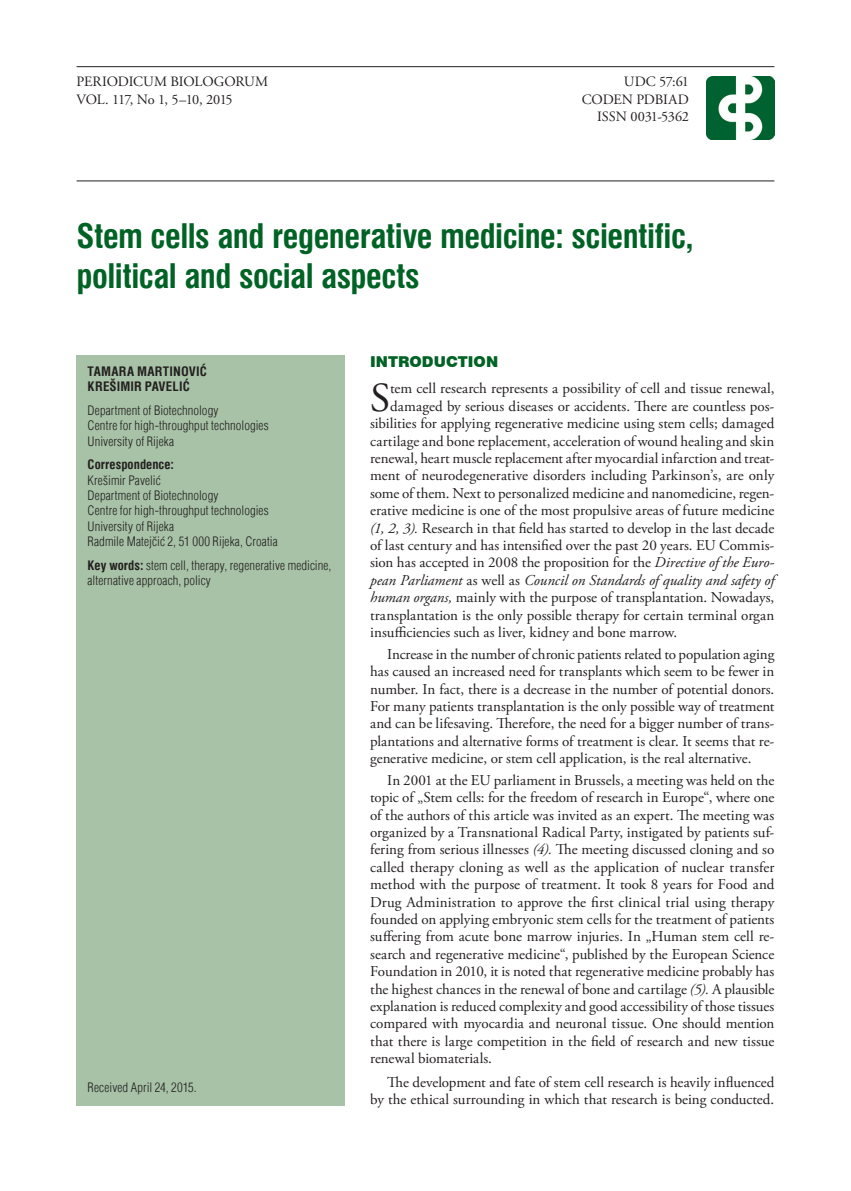
<style>
.page{position:relative;width:851px;height:1191px;background:#fff}
.page>*{position:absolute;margin:0;border:0;box-sizing:border-box;transform-origin:0 0}
.t1{font:41.25px "Adobe Garamond Pro";color:#231f20}
.t2{font:700 condensed 33px/39.6px "Swiss 721 BT";letter-spacing:-.015em;color:#006224}
.t3{font:15px/17.4px "Adobe Garamond Pro";color:#231f20;text-align:justify}
.t4{font:italic 15px "Adobe Garamond Pro";color:#231f20}
.t5{font:900 15px "Swiss 721 BT";color:#006224}
.t6{font:14.25px/17.4px "Adobe Garamond Pro";letter-spacing:-.02em;color:#231f20;text-align:right}
.t7{font:14.25px "Adobe Garamond Pro";letter-spacing:-.05em;color:#231f20}
.t8{font:12.75px/15.3px "Helvetica Condensed Light HR Normal";letter-spacing:.01em;color:#231f20}
.t9{font:700 condensed 12.75px/15.3px "Helvetica";letter-spacing:.01em;color:#231f20}
.t10{font:700 condensed 12.75px "Swiss 721 BT";letter-spacing:.005em;color:#231f20}
.s1{font-family:"Swiss 721 BT";font-weight:700;font-stretch:condensed}
.s2{font-style:italic}
.s3{font-style:normal}
</style>
<div class="page">
<img style="left:706px;top:76px;width:68px;height:64px">
<hr style="left:77px;top:66px;width:697px;height:1px;background:#231f20">
<hr style="left:77px;top:180px;width:697px;height:1px;background:#231f20">
<div style="left:77px;top:355px;width:267px;height:751px;background:#a7c2a6"></div>
<p class="t6" style="left:77px;top:73px;width:193px">PERIODICUM BIOLOGORUM</p>
<p class="t6" style="left:623px;top:73px;width:67px">UDC 57:61</p>
<p class="t7" style="left:77px;top:90px;width:158px">VOL. 117, No 1, 5–10, 2015</p>
<p class="t6" style="left:581px;top:91px;width:109px">CODEN PDBIAD<br>ISSN 0031-5362</p>
<h2 class="t2" style="left:77px;top:216px;width:618px">Stem cells and regenerative medicine: scientific, political and social aspects</h2>
<p class="t9" style="left:88px;top:363px;width:121px">TAMARA MARTINOVIĆ<br>KREŠIMIR PAVELIĆ</p>
<p class="t8" style="left:88px;top:402px;width:182px">Department of Biotechnology<br>Centre for high-throughput technologies<br>University of Rijeka</p>
<p class="t10" style="left:88px;top:457px;width:88px">Correspondence:</p>
<p class="t8" style="left:88px;top:472px;width:191px">Kre{imir Paveli}<br>Department of Biotechnology<br>Centre for high-throughput technologies<br>University of Rijeka<br>Radmile Matej~i} 2, 51 000 Rijeka, Croatia</p>
<p class="t8" style="left:88px;top:557px;width:245px"><span class="s1">Key words:</span> stem cell, therapy, regenerative medicine, alternative approach, policy</p>
<p class="t8" style="left:88px;top:1079px;width:111px">Received April 24, 2015.</p>
<p class="t5" style="left:370px;top:353px;width:129px">INTRODUCTION</p>
<h1 class="t1" style="left:370px;top:373px;width:22px">S</h1>
<p class="t3" style="left:390px;top:380px;width:386px">tem cell research represents a possibility of cell and tissue renewal,</p>
<p class="t3" style="left:390px;top:398px;width:386px">damaged by serious diseases or accidents. There are countless pos-</p>
<p class="t3" style="left:370px;top:415px;width:405px">sibilities for applying regenerative medicine using stem cells; damaged</p>
<p class="t3" style="left:370px;top:432px;width:405px">cartilage and bone replacement, acceleration of wound healing and skin</p>
<p class="t3" style="left:370px;top:450px;width:405px">renewal, heart muscle replacement after myocardial infarction and treat-</p>
<p class="t3" style="left:370px;top:467px;width:405px">ment of neurodegenerative disorders including Parkinson’s, are only</p>
<p class="t3" style="left:370px;top:485px;width:405px">some of them. Next to personalized medicine and nanomedicine, regen-</p>
<p class="t3" style="left:370px;top:502px;width:405px">erative medicine is one of the most propulsive areas of future medicine</p>
<p class="t3" style="left:370px;top:519px;width:405px"><span class="s2">(1, 2, 3).</span> Research in that field has started to develop in the last decade</p>
<p class="t3" style="left:370px;top:537px;width:405px">of last century and has intensified over the past 20 years. EU Commis-</p>
<p class="t3" style="left:370px;top:554px;width:405px">sion has accepted in 2008 the proposition for the <span class="s2">Directive of the Euro-</span></p>
<p class="t4" style="left:370px;top:571px;width:405px">pean Parliament <span class="s3">as well as</span> Council on Standards of quality and safety of</p>
<p class="t3" style="left:370px;top:589px;width:405px"><span class="s2">human organs,</span> mainly with the purpose of transplantation. Nowadays,</p>
<p class="t3" style="left:370px;top:606px;width:405px">transplantation is the only possible therapy for certain terminal organ</p>
<p class="t3" style="left:370px;top:624px;width:308px">insufficiencies such as liver, kidney and bone marrow.</p>
<p class="t3" style="left:370px;top:646px;width:405px;text-indent:17px">Increase in the number of chronic patients related to population aging has caused an increased need for transplants which seem to be fewer in number. In fact, there is a decrease in the number of potential donors.<br>For many patients transplantation is the only possible way of treatment and can be lifesaving. Therefore, the need for a bigger number of trans&shy;plantations and alternative forms of treatment is clear. It seems that re&shy;generative medicine, or stem cell application, is the real alternative.</p>
<p class="t3" style="left:370px;top:772px;width:405px;text-indent:17px">In 2001 at the EU parliament in Brussels, a meeting was held on the topic of „Stem cells: for the freedom of research in Europe“, where one of the authors of this article was invited as an expert. The meeting was organized by a Transnational Radical Party, instigated by patients suf&shy;fering from serious illnesses <span class="s2">(4).</span> The meeting discussed cloning and so called therapy cloning as well as the application of nuclear transfer method with the purpose of treatment. It took 8 years for Food and Drug Administration to approve the first clinical trial using therapy founded on applying embryonic stem cells for the treatment of patients suffering from acute bone marrow injuries. In „Human stem cell re&shy;search and regenerative medicine“, published by the European Science Foundation in 2010, it is noted that regenerative medicine probably has the highest chances in the renewal of bone and cartilage <span class="s2">(5).</span> A plausible explanation is reduced complexity and good accessibility of those tissues compared with myocardia and neuronal tissue. One should mention that there is large competition in the field of research and new tissue renewal biomaterials.</p>
<p class="t3" style="left:370px;top:1074px;width:405px;text-align:right">The development and fate of stem cell research is heavily influenced by the ethical surrounding in which that research is being conducted.</p>
</div>
